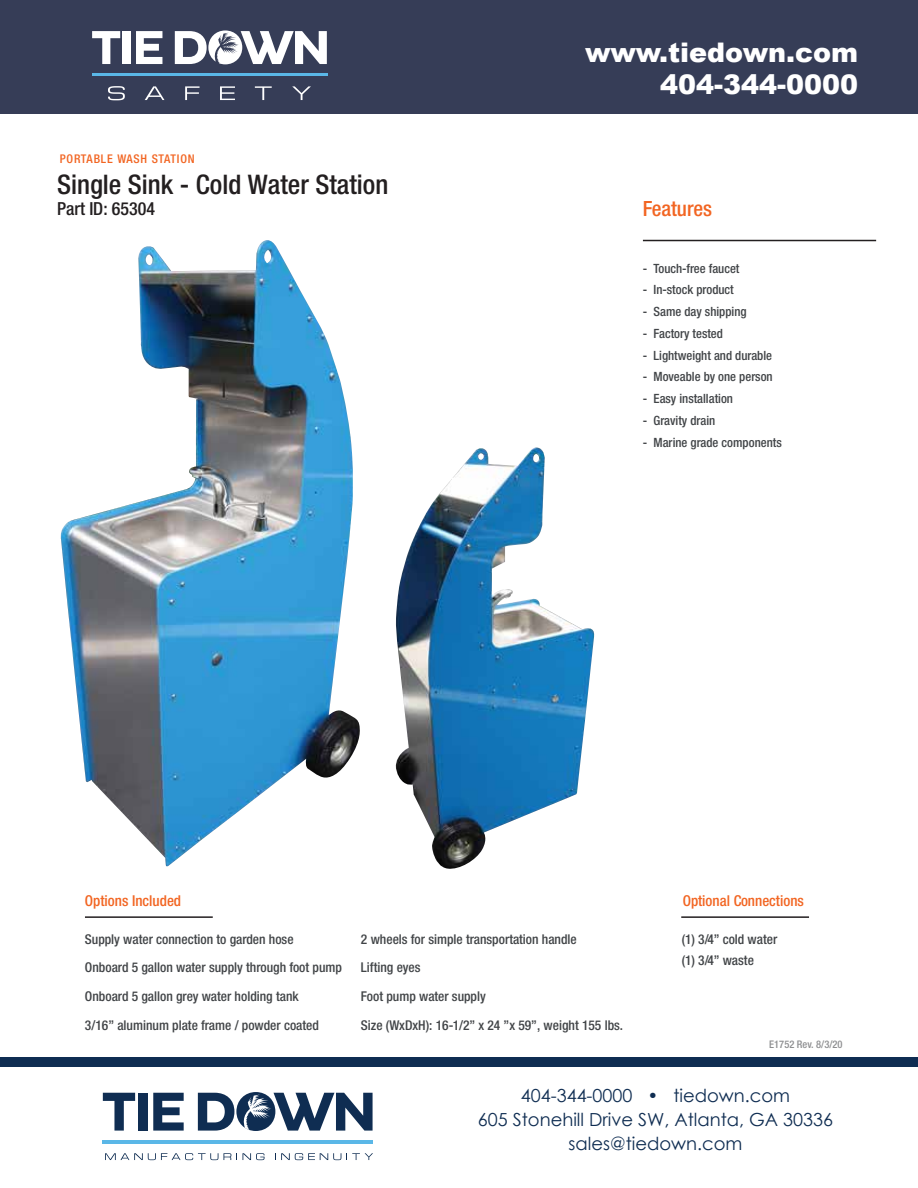
<style>
.page{position:relative;width:918px;height:1188px;background:#fff}
.page>*{position:absolute;margin:0;border:0;box-sizing:border-box;transform-origin:0 0}
.t1{font:500 condensed 27px "Helvetica Neue LT Std";color:#231f20}
.t2{font:900 27px/32.4px "Arial";color:#fff;text-align:right}
.t3{font:500 condensed 21px "Helvetica Neue LT Std";color:#f26522}
.t4{font:18px/24px "Century Gothic";color:#0f2d52;text-align:center}
.t5{font:500 condensed 18px "Helvetica Neue LT Std";color:#231f20}
.t6{font:500 condensed 15px "Helvetica Neue LT Std";color:#f26522}
.t7{font:500 condensed 13.5px/28.7px "Helvetica Neue LT Std";color:#414447}
.t8{font:500 condensed 12.75px "Helvetica Neue LT Std";color:#414447}
.t9{font:500 condensed 12px "Helvetica Neue LT Std";letter-spacing:.07em;color:#f26522}
.t10{font:500 condensed 10.5px "Helvetica Neue LT Std";color:#8d8e90}
</style>
<div class="page">
<div style="left:0;top:1057px;width:918px;height:9px;background:#0f2d52"></div>
<svg style="left:103px;top:1093px;width:32px;height:38px"></svg>
<div style="left:138px;top:1093px;width:9px;height:38px;background:#0f2d52"></div>
<svg style="left:153px;top:1093px;width:31px;height:38px"></svg>
<svg style="left:198px;top:1093px;width:36px;height:38px"></svg>
<svg style="left:236px;top:1092px;width:39px;height:39px"></svg>
<hr style="left:103px;top:1141px;width:270px;height:3px;background:#5ab7e7">
<svg style="left:105px;top:1153px;width:132px;height:7px"></svg>
<svg style="left:243px;top:1153px;width:22px;height:7px"></svg>
<svg style="left:275px;top:1153px;width:98px;height:7px"></svg>
<svg style="left:241px;top:1093px;width:132px;height:38px"></svg>
<div style="left:0;top:0;width:918px;height:114px;background:#363d57"></div>
<svg style="left:92px;top:31px;width:28px;height:33px"></svg>
<div style="left:123px;top:31px;width:8px;height:33px;background:#fff"></div>
<svg style="left:136px;top:31px;width:26px;height:33px"></svg>
<svg style="left:175px;top:30px;width:152px;height:34px"></svg>
<hr style="left:92px;top:73px;width:235px;height:3px;background:#5ab7e7">
<svg style="left:108px;top:86px;width:17px;height:14px"></svg>
<svg style="left:145px;top:86px;width:19px;height:14px"></svg>
<svg style="left:185px;top:86px;width:15px;height:14px"></svg>
<svg style="left:220px;top:86px;width:15px;height:14px"></svg>
<svg style="left:255px;top:86px;width:17px;height:14px"></svg>
<svg style="left:292px;top:86px;width:19px;height:14px"></svg>
<img style="left:396px;top:447px;width:199px;height:422px">
<img style="left:60px;top:240px;width:300px;height:627px">
<hr style="left:85px;top:916px;width:128px;height:2px;background:#231f20">
<hr style="left:681px;top:916px;width:128px;height:2px;background:#231f20">
<hr style="left:643px;top:240px;width:233px;height:1px;background:#231f20">
<p class="t9" style="left:60px;top:151px;width:137px">PORTABLE WASH STATION</p>
<h1 class="t1" style="left:57px;top:168px;width:333px">Single Sink - Cold Water Station</h1>
<h3 class="t5" style="left:57px;top:198px;width:100px">Part ID: 65304</h3>
<h1 class="t2" style="left:585px;top:35px;width:275px">www.tiedown.com<br>404-344-0000</h1>
<h2 class="t3" style="left:643px;top:196px;width:71px">Features</h2>
<p class="t8" style="left:643px;top:261px;width:98px">- Touch-free faucet</p>
<p class="t8" style="left:643px;top:282px;width:92px">- In-stock product</p>
<p class="t8" style="left:643px;top:304px;width:105px">- Same day shipping</p>
<p class="t8" style="left:643px;top:326px;width:82px">- Factory tested</p>
<p class="t8" style="left:643px;top:348px;width:131px">- Lightweight and durable</p>
<p class="t8" style="left:643px;top:369px;width:131px">- Moveable by one person</p>
<p class="t8" style="left:643px;top:391px;width:92px">- Easy installation</p>
<p class="t8" style="left:643px;top:413px;width:74px">- Gravity drain</p>
<p class="t8" style="left:643px;top:435px;width:140px">- Marine grade components</p>
<p class="t6" style="left:85px;top:892px;width:98px">Options Included</p>
<p class="t6" style="left:683px;top:892px;width:123px">Optional Connections</p>
<p class="t7" style="left:85px;top:925px;width:258px">Supply water connection to garden hose<br>Onboard 5 gallon water supply through foot pump Onboard 5 gallon grey water holding tank<br>3/16” aluminum plate frame / powder coated</p>
<p class="t7" style="left:361px;top:924px;width:264px">2 wheels for simple transportation handle<br>Lifting eyes<br>Foot pump water supply<br>Size (WxDxH): 16-1/2” x 24 ”x 59”, weight 155 lbs.</p>
<p class="t7" style="left:682px;top:928px;width:97px;line-height:21px">(1) 3/4” cold water (1) 3/4” waste</p>
<p class="t10" style="left:769px;top:1038px;width:75px">E1752 Rev. 8/3/20</p>
<h3 class="t4" style="left:478px;top:1084px;width:357px">404-344-0000 • tiedown.com<br>605 Stonehill Drive SW, Atlanta, GA 30336 sales@tiedown.com</h3>
</div>
